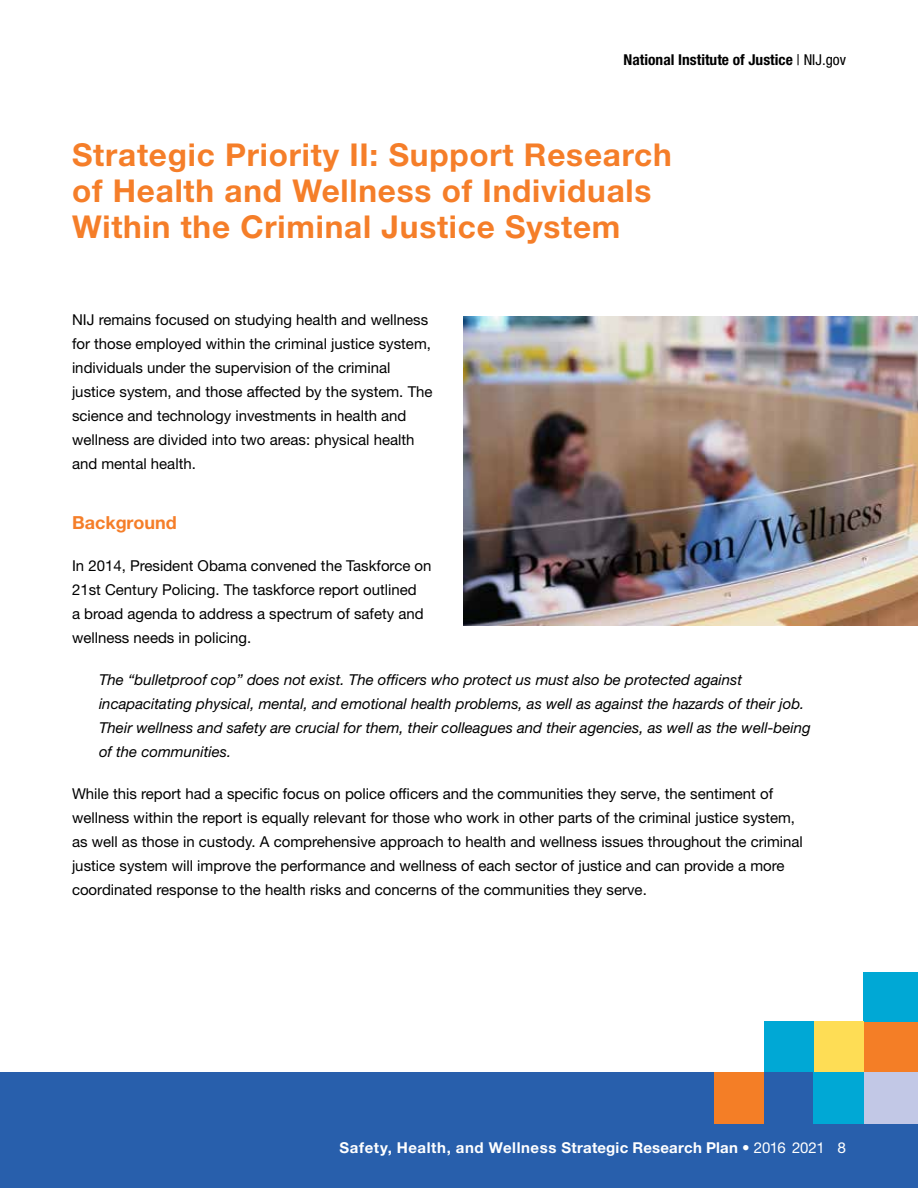
<style>
.page{position:relative;width:918px;height:1188px;background:#fff}
.page>*{position:absolute;margin:0;border:0;box-sizing:border-box;transform-origin:0 0}
.t1{font:700 31.5px/36px "Helvetica Neue LT Std";letter-spacing:.025em;color:#f57e29}
.t2{font:700 18px "Helvetica Neue LT Std";color:#f57e29}
.t3{font:15px/24px "Helvetica Neue LT Std";color:#000}
.t4{font:italic 15px/24px "Helvetica Neue LT Std";color:#000}
.t5{font:700 15px "Helvetica Neue LT Std";letter-spacing:.02em;color:#fff}
.t6{font:700 condensed 15px "Helvetica Neue LT Std";color:#000}
.s1{font-weight:400}
</style>
<div class="page">
<div style="left:0;top:1072px;width:918px;height:116px;background:#285fac"></div>
<div style="left:864px;top:972px;width:54px;height:50px;background:#00a8d5"></div>
<div style="left:864px;top:1022px;width:54px;height:50px;background:#f47e26"></div>
<div style="left:814px;top:1022px;width:50px;height:50px;background:#fedd55"></div>
<div style="left:764px;top:1022px;width:50px;height:50px;background:#00a8d5"></div>
<div style="left:864px;top:1072px;width:54px;height:51px;background:#c2c8e6"></div>
<div style="left:814px;top:1072px;width:50px;height:52px;background:#00a8d5"></div>
<div style="left:714px;top:1072px;width:50px;height:52px;background:#f47e26"></div>
<img style="left:464px;top:317px;width:454px;height:309px">
<p class="t6" style="left:624px;top:50px;width:224px">National Institute of Justice <span class="s1">| NIJ.gov</span></p>
<h1 class="t1" style="left:72px;top:137px;width:601px">Strategic Priority II: Support Research of Health and Wellness of Individuals<br>Within the Criminal Justice System</h1>
<p class="t3" style="left:72px;top:307px;width:362px">NIJ remains focused on studying health and wellness for those employed within the criminal justice system, individuals under the supervision of the criminal justice system, and those affected by the system. The science and technology investments in health and wellness are divided into two areas: physical health and mental health.</p>
<p class="t2" style="left:72px;top:511px;width:106px">Background</p>
<p class="t3" style="left:72px;top:553px;width:361px">In 2014, President Obama convened the Taskforce on 21st Century Policing. The taskforce report outlined<br>a broad agenda to address a spectrum of safety and wellness needs in policing.</p>
<p class="t4" style="left:99px;top:667px;width:713px">The “bulletproof cop” does not exist. The offcers who protect us must also be protected against incapacitating physical, mental, and emotional health problems, as well as against the hazards of their job.<br>Their wellness and safety are crucial for them, their colleagues and their agencies, as well as the well-being of the communities.</p>
<p class="t3" style="left:72px;top:781px;width:732px">While this report had a specifc focus on police offcers and the communities they serve, the sentiment of wellness within the report is equally relevant for those who work in other parts of the criminal justice system, as well as those in custody. A comprehensive approach to health and wellness issues throughout the criminal justice system will improve the performance and wellness of each sector of justice and can provide a more coordinated response to the health risks and concerns of the communities they serve.</p>
<p class="t5" style="left:340px;top:1139px;width:508px">Safety, Health, and Wellness Strategic Research Plan <span class="s1">• 2016 2021 8</span></p>
</div>
